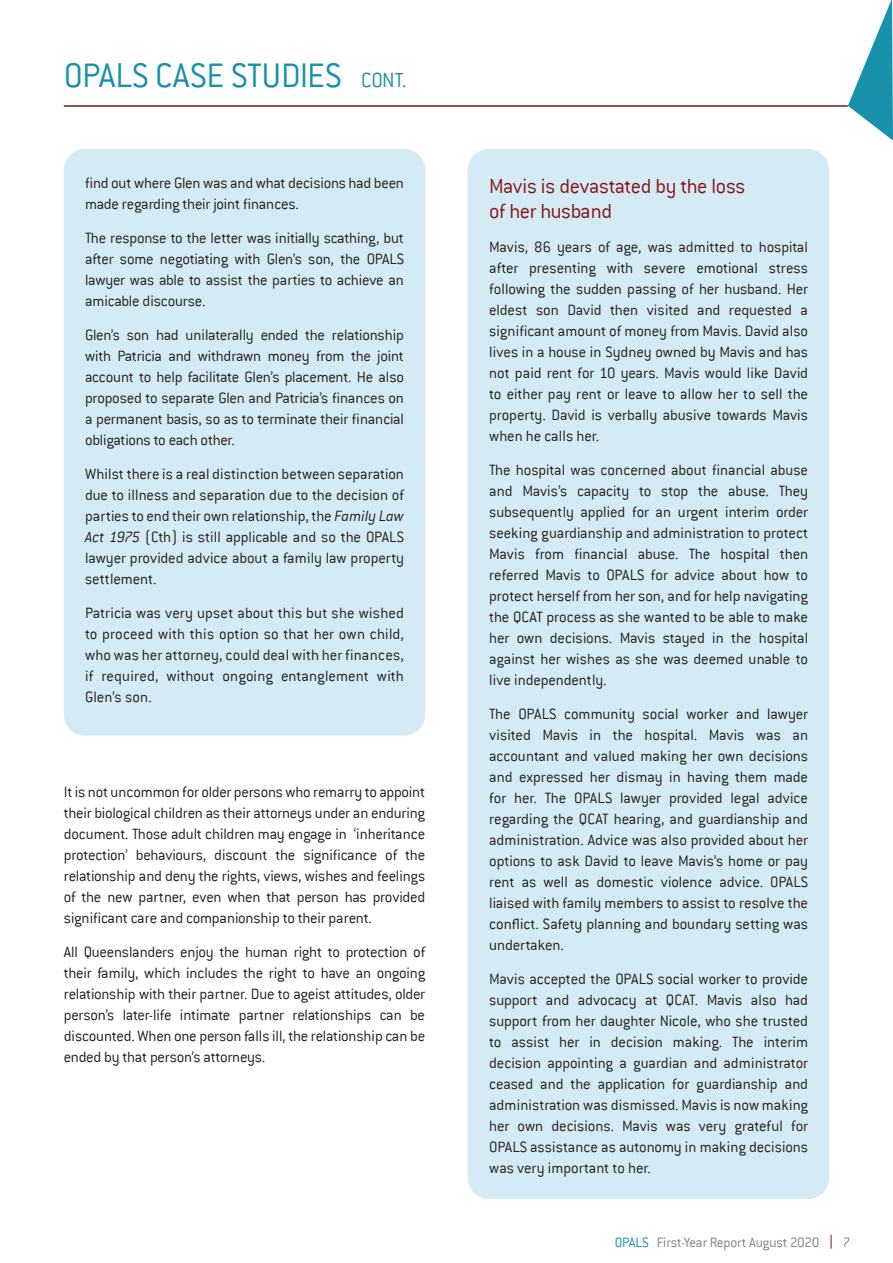
<style>
.page{position:relative;width:893px;height:1263px;background:#fff}
.page>*{position:absolute;margin:0;border:0;box-sizing:border-box;transform-origin:0 0}
.Heading_1{font:300 37.5px "Conduit ITC";color:#1991aa}
.t1{font:300 22.5px/25.5px "Conduit ITC";letter-spacing:-.015em;color:#861518}
.t2{font:300 16.5px/21px "Conduit ITC";letter-spacing:-.005em;color:#231f20;text-align:justify}
.t3{font:300 15px "Conduit ITC";letter-spacing:-.015em;color:#808285}
.s1{font-size:22.5px}
.s2{font-style:italic}
.s3{color:#1991aa}
</style>
<div class="page">
<svg style="left:831px;top:1235px;width:1px;height:13px"></svg>
<div style="left:64px;top:149px;width:361px;height:587px;background:#d4ebf6;border-radius:21px"></div>
<svg style="left:848px;top:0;width:45px;height:141px"></svg>
<hr style="left:64px;top:105px;width:784px;height:2px;background:#861518">
<div style="left:468px;top:149px;width:361px;height:1050px;background:#d4ebf6;border-radius:21px"></div>
<p class="Heading_1" style="left:64px;top:55px;width:345px">OPALS CASE STUDIES <span class="s1">CONT.</span></p>
<p class="t2" style="left:85px;top:173px;width:320px">find out where Glen was and what decisions had been made regarding their joint finances.</p>
<p class="t2" style="left:85px;top:228px;width:320px">The response to the letter was initially scathing, but after some negotiating with Glen’s son, the OPALS lawyer was able to assist the parties to achieve an amicable discourse.</p>
<p class="t2" style="left:85px;top:324px;width:320px">Glen’s son had unilaterally ended the relationship with Patricia and withdrawn money from the joint account to help facilitate Glen’s placement. He also proposed to separate Glen and Patricia’s finances on a permanent basis, so as to terminate their financial obligations to each other.</p>
<p class="t2" style="left:85px;top:463px;width:320px">Whilst there is a real distinction between separation due to illness and separation due to the decision of parties to end their own relationship, the <span class="s2">Family Law Act 1975</span> (Cth) is still applicable and so the OPALS lawyer provided advice about a family law property settlement.</p>
<p class="t2" style="left:85px;top:602px;width:320px">Patricia was very upset about this but she wished to proceed with this option so that her own child, who was her attorney, could deal with her finances, if required, without ongoing entanglement with Glen’s son.</p>
<p class="t2" style="left:64px;top:781px;width:363px">It is not uncommon for older persons who remarry to appoint their biological children as their attorneys under an enduring document. Those adult children may engage in ‘inheritance protection’ behaviours, discount the significance of the relationship and deny the rights, views, wishes and feelings of the new partner, even when that person has provided significant care and companionship to their parent.</p>
<p class="t2" style="left:64px;top:941px;width:363px">All Queenslanders enjoy the human right to protection of their family, which includes the right to have an ongoing relationship with their partner. Due to ageist attitudes, older person’s later-life intimate partner relationships can be discounted. When one person falls ill, the relationship can be ended by that person’s attorneys.</p>
<p class="t1" style="left:489px;top:173px;width:258px">Mavis is devastated by the loss of her husband</p>
<p class="t2" style="left:489px;top:237px;width:320px">Mavis, 86 years of age, was admitted to hospital after presenting with severe emotional stress following the sudden passing of her husband. Her eldest son David then visited and requested a significant amount of money from Mavis. David also lives in a house in Sydney owned by Mavis and has not paid rent for 10 years. Mavis would like David to either pay rent or leave to allow her to sell the property. David is verbally abusive towards Mavis when he calls her.</p>
<p class="t2" style="left:489px;top:459px;width:320px">The hospital was concerned about financial abuse and Mavis’s capacity to stop the abuse. They subsequently applied for an urgent interim order seeking guardianship and administration to protect Mavis from financial abuse. The hospital then referred Mavis to OPALS for advice about how to protect herself from her son, and for help navigating the QCAT process as she wanted to be able to make her own decisions. Mavis stayed in the hospital against her wishes as she was deemed unable to live independently.</p>
<p class="t2" style="left:489px;top:703px;width:320px">The OPALS community social worker and lawyer visited Mavis in the hospital. Mavis was an accountant and valued making her own decisions and expressed her dismay in having them made for her. The OPALS lawyer provided legal advice regarding the QCAT hearing, and guardianship and administration. Advice was also provided about her options to ask David to leave Mavis’s home or pay rent as well as domestic violence advice. OPALS liaised with family members to assist to resolve the conflict. Safety planning and boundary setting was undertaken.</p>
<p class="t2" style="left:489px;top:968px;width:320px">Mavis accepted the OPALS social worker to provide support and advocacy at QCAT. Mavis also had support from her daughter Nicole, who she trusted to assist her in decision making. The interim decision appointing a guardian and administrator ceased and the application for guardianship and administration was dismissed. Mavis is now making her own decisions. Mavis was very grateful for OPALS assistance as autonomy in making decisions was very important to her.</p>
<p class="t3" style="left:615px;top:1234px;width:206px"><span class="s3">OPALS</span> First-Year Report August 2020</p>
<p class="t3" style="left:843px;top:1234px;width:9px">7</p>
</div>
